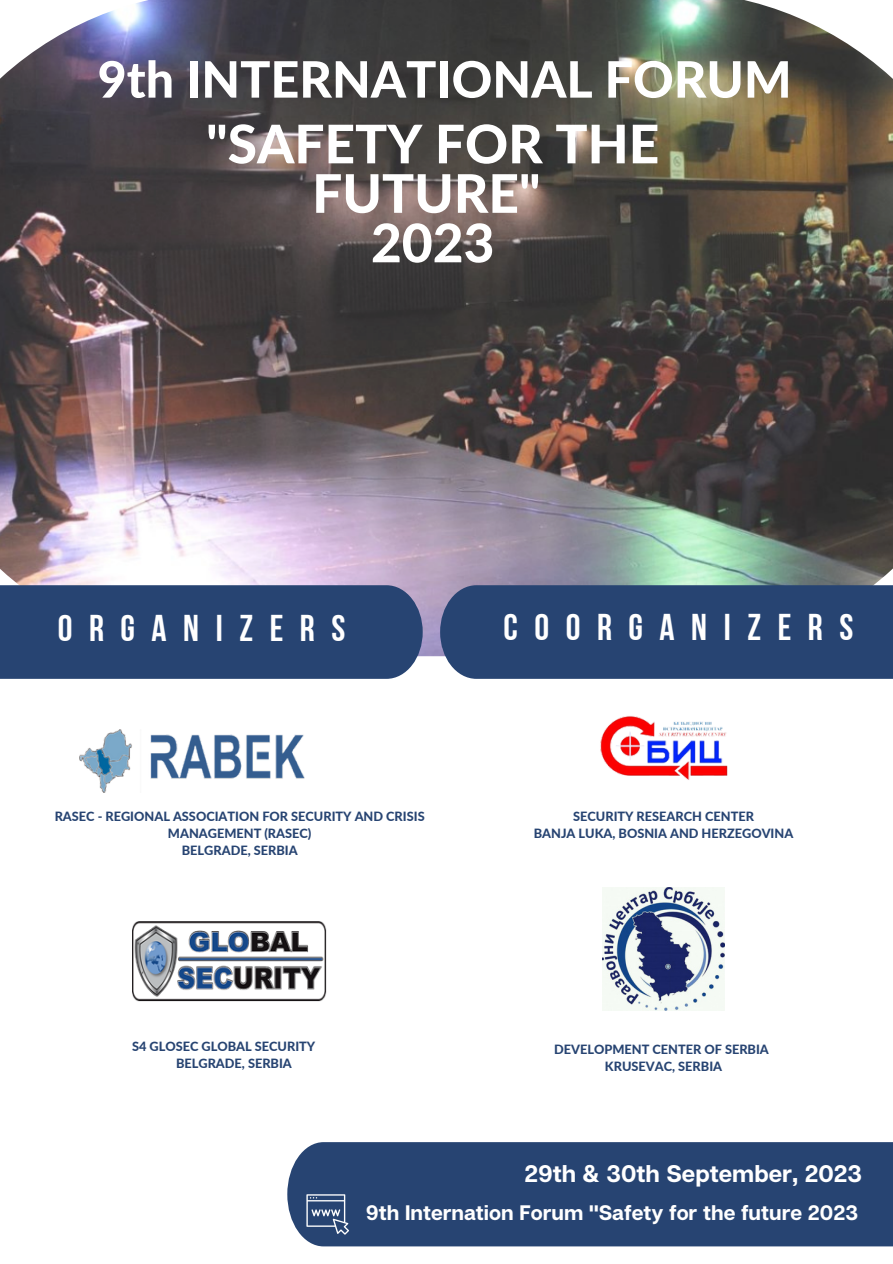
<style>
.page{position:relative;width:893px;height:1264px;background:#fff}
.page>*{position:absolute;margin:0;border:0;box-sizing:border-box;transform-origin:0 0}
.t1{font:800 53.25px/49.5px "Lato";color:#fff;text-align:center}
.t2{font:800 50.25px "Lato";color:#fff}
.t3{font:37.2px "Bebas Neue Cyrillic";letter-spacing:.445em;color:#fff}
.t4{font:700 24px "Articulat CF";color:#fff}
.t5{font:700 21px "Articulat CF";color:#fff}
.t6{font:800 12.75px/17px "Lato";color:#274472;text-align:center}
</style>
<div class="page">
<img style="left:0;top:0;width:892px;height:656px">
<img style="left:80px;top:729px;width:225px;height:63px">
<img style="left:600px;top:716px;width:128px;height:64px">
<img style="left:602px;top:887px;width:122px;height:123px">
<img style="left:132px;top:921px;width:194px;height:80px">
<div style="left:0;top:585px;width:422px;height:94px;background:#274472"></div>
<div style="left:440px;top:585px;width:452px;height:94px;background:#274472"></div>
<div style="left:287px;top:1142px;width:605px;height:104px;background:#274472"></div>
<svg style="left:306px;top:1194px;width:43px;height:40px"></svg>
<p class="t2" style="left:98px;top:48px;width:695px">9th INTERNATIONAL FORUM</p>
<p class="t1" style="left:206px;top:118px;width:454px">"SAFETY FOR THE<br>FUTURE"</p>
<p class="t1" style="left:371px;top:217px;width:125px">2023</p>
<p class="t3" style="left:58px;top:613px;width:289px">ORGANIZERS</p>
<p class="t3" style="left:503px;top:611px;width:351px">COORGANIZERS</p>
<p class="t6" style="left:55px;top:808px;width:371px">RASEC - REGIONAL ASSOCIATION FOR SECURITY AND CRISIS<br>MANAGEMENT (RASEC)</p>
<p class="t6" style="left:182px;top:842px;width:117px">BELGRADE, SERBIA</p>
<p class="t6" style="left:132px;top:1037px;width:185px">S4 GLOSEC GLOBAL SECURITY</p>
<p class="t6" style="left:176px;top:1054px;width:117px">BELGRADE, SERBIA</p>
<p class="t6" style="left:573px;top:808px;width:182px">SECURITY RESEARCH CENTER</p>
<p class="t6" style="left:533px;top:825px;width:261px">BANJA LUKA, BOSNIA AND HERZEGOVINA</p>
<p class="t6" style="left:554px;top:1040px;width:216px">DEVELOPMENT CENTER OF SERBIA</p>
<p class="t6" style="left:605px;top:1057px;width:119px">KRUSEVAC, SERBIA</p>
<p class="t4" style="left:524px;top:1157px;width:339px">29th &amp; 30th September, 2023</p>
<p class="t5" style="left:366px;top:1198px;width:493px">9th Internation Forum "Safety for the future 2023</p>
</div>
